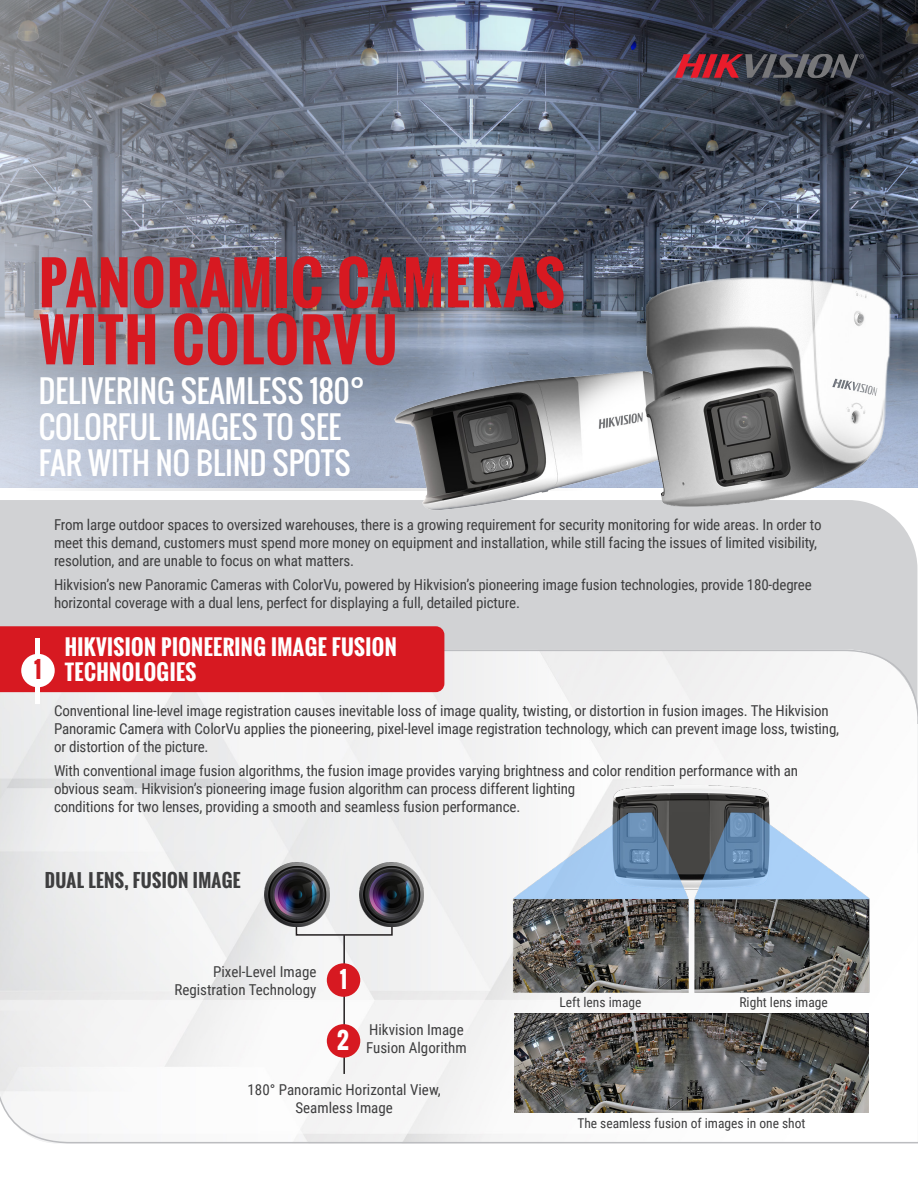
<style>
.page{position:relative;width:918px;height:1188px;background:#fff}
.page>*{position:absolute;margin:0;border:0;box-sizing:border-box;transform-origin:0 0}
.t1{font:700 57px/57px "Oswald";letter-spacing:.02em;color:#d71921}
.t2{font:30px/36px "Oswald";color:#fff}
.t3{font:700 22.5px "Oswald";color:#fff}
.t4{font:700 22.5px "Oswald";color:#d71921}
.t5{font:700 21px/25.2px "Oswald";letter-spacing:.02em;color:#fff}
.t6{font:700 18px "Oswald";letter-spacing:.02em;color:#3e3e3f}
.t7{font:15px/18px "Roboto Condensed";letter-spacing:-.01em;color:#3e3e3f}
.t8{font:13.5px "Roboto Condensed";color:#3e3e3f}
</style>
<div class="page">
<img style="left:600px;top:0;width:318px;height:273px">
<svg style="left:0;top:0;width:600px;height:491px;background:#7e8796"></svg>
<div style="left:0;top:500px;width:917px;height:149px;background:#d1d2d4"></div>
<svg style="left:675px;top:54px;width:189px;height:24px;background:#623e47"></svg>
<img style="left:0;top:726px;width:763px;height:342px">
<img style="left:508px;top:783px;width:362px;height:228px">
<svg style="left:295px;top:895px;width:98px;height:41px"></svg>
<img style="left:265px;top:862px;width:64px;height:64px">
<img style="left:360px;top:862px;width:64px;height:64px">
<hr style="left:343px;top:935px;width:2px;height:139px;background:#231f20">
<div style="left:327px;top:963px;width:33px;height:34px;background:#d71921;border-radius:50%"></div>
<div style="left:327px;top:1024px;width:33px;height:34px;background:#d71921;border-radius:50%"></div>
<svg style="left:0;top:1068px;width:918px;height:76px"></svg>
<svg style="left:0;top:649px;width:918px;height:77px"></svg>
<div style="left:0;top:626px;width:444px;height:66px;background:#d71921"></div>
<hr style="left:36px;top:638px;width:4px;height:66px;background:#fff">
<img style="left:514px;top:1013px;width:355px;height:100px">
<div style="left:21px;top:654px;width:34px;height:33px;background:#fff;border-radius:50%"></div>
<img style="left:391px;top:273px;width:527px;height:258px">
<p class="t1" style="left:39px;top:255px;width:527px">PANORAMIC CAMERAS<br>WITH COLORVU</p>
<p class="t2" style="left:39px;top:373px;width:328px">DELIVERING SEAMLESS 180°<br>COLORFUL IMAGES TO SEE</p>
<p class="t2" style="left:39px;top:445px;width:313px">FAR WITH NO BLIND SPOTS</p>
<p class="t4" style="left:34px;top:653px;width:9px">1</p>
<p class="t7" style="left:54px;top:515px;width:769px">From large outdoor spaces to oversized warehouses, there is a growing requirement for security monitoring for wide areas. In order to meet this demand, customers must spend more money on equipment and installation, while still facing the issues of limited visibility, resolution, and are unable to focus on what matters.</p>
<p class="t7" style="left:54px;top:575px;width:759px">Hikvision’s new Panoramic Cameras with ColorVu, powered by Hikvision’s pioneering image fusion technologies, provide 180-degree horizontal coverage with a dual lens, perfect for displaying a full, detailed picture.</p>
<p class="t5" style="left:65px;top:635px;width:334px">HIKVISION PIONEERING IMAGE FUSION<br>TECHNOLOGIES</p>
<p class="t7" style="left:54px;top:701px;width:787px">Conventional line-level image registration causes inevitable loss of image quality, twisting, or distortion in fusion images. The Hikvision<br>Panoramic Camera with ColorVu applies the pioneering, pixel-level image registration technology, which can prevent image loss, twisting, or distortion of the picture.</p>
<p class="t7" style="left:54px;top:761px;width:746px">With conventional image fusion algorithms, the fusion image provides varying brightness and color rendition performance with an obvious seam. Hikvision’s pioneering image fusion algorithm can process different lighting</p>
<p class="t7" style="left:54px;top:797px;width:468px">conditions for two lenses, providing a smooth and seamless fusion performance.</p>
<p class="t6" style="left:45px;top:866px;width:197px">DUAL LENS, FUSION IMAGE</p>
<p class="t7" style="left:213px;top:962px;width:105px">Pixel-Level Image</p>
<p class="t7" style="left:174px;top:980px;width:144px">Registration Technology</p>
<p class="t3" style="left:340px;top:962px;width:9px">1</p>
<p class="t3" style="left:337px;top:1024px;width:13px">2</p>
<p class="t7" style="left:369px;top:1021px;width:96px">Hikvision Image</p>
<p class="t7" style="left:366px;top:1039px;width:102px">Fusion Algorithm</p>
<p class="t7" style="left:248px;top:1080px;width:195px;text-align:center">180° Panoramic Horizontal View,<br>Seamless Image</p>
<p class="t8" style="left:559px;top:993px;width:83px">Left lens image</p>
<p class="t8" style="left:739px;top:993px;width:90px">Right lens image</p>
<p class="t8" style="left:577px;top:1114px;width:230px">The seamless fusion of images in one shot</p>
</div>
